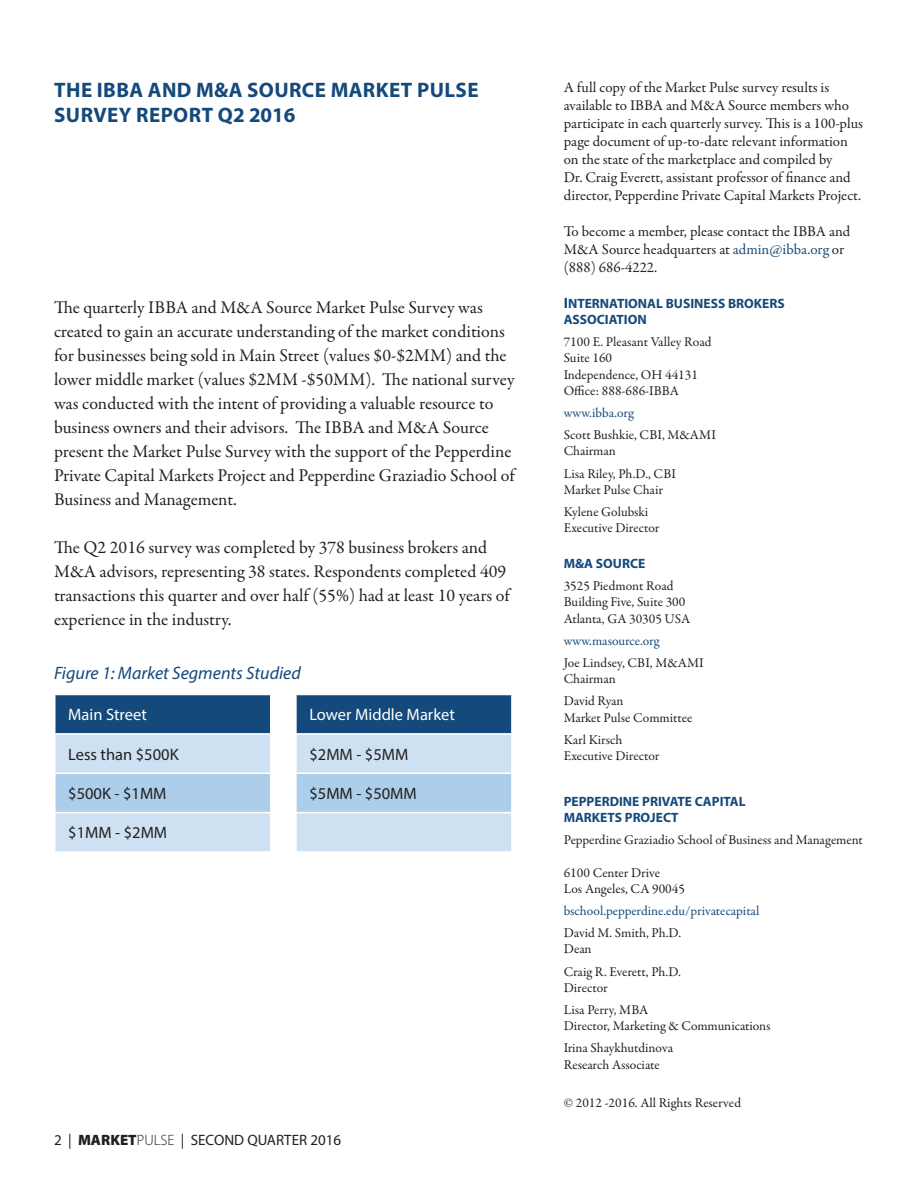
<style>
.page{position:relative;width:918px;height:1188px;background:#fff}
.page>*{position:absolute;margin:0;border:0;box-sizing:border-box;transform-origin:0 0}
.t1{font:700 21px/25.5px "Myriad Pro";letter-spacing:.02em;color:#14497b}
.body{font:18px/24px "Garamond Premr Pro";letter-spacing:-.005em;color:#231f20}
.figure_header{font:italic 18px "Myriad Pro";color:#14497b}
.t2{font:16.5px "Myriad Pro";color:#231f20}
.table_text{font:16.5px "Myriad Pro";color:#fff}
.t3{font:15px/18px "Garamond Premr Pro";letter-spacing:-.005em;color:#231f20}
.t4{font:15px "Myriad Pro";color:#231f20}
.t5{font:13.5px "Garamond Premr Pro";color:#231f20}
.t6{font:700 13.5px "Myriad Pro";color:#14497b}
.t7{font:13.5px "Garamond Premr Pro";color:#14497b}
.s1{font-weight:900}
.s2{font-weight:300}
.s3{color:#14497b}
.s4{font-size:15px}
</style>
<div class="page">
<div style="left:56px;top:735px;width:455px;height:116px;background:#cee1f3"></div>
<svg style="left:55px;top:694px;width:456px;height:39px;background:#255684"></svg>
<hr style="left:270px;top:695px;width:2px;height:38px;background:#fff">
<hr style="left:296px;top:694px;width:217px;height:1px;background:#fff">
<hr style="left:295px;top:695px;width:2px;height:38px;background:#fff">
<hr style="left:270px;top:735px;width:2px;height:37px;background:#fff">
<hr style="left:295px;top:735px;width:2px;height:37px;background:#fff">
<hr style="left:54px;top:772px;width:217px;height:2px;background:#fff">
<hr style="left:271px;top:772px;width:25px;height:2px;background:#fff">
<hr style="left:296px;top:772px;width:217px;height:2px;background:#fff">
<svg style="left:55px;top:774px;width:457px;height:39px;background:#b3d1ec"></svg>
<hr style="left:270px;top:813px;width:2px;height:38px;background:#fff">
<hr style="left:296px;top:812px;width:217px;height:1px;background:#fff">
<hr style="left:295px;top:813px;width:2px;height:38px;background:#fff">
<p class="t1" style="left:54px;top:76px;width:426px">THE IBBA AND M&amp;A SOURCE MARKET PULSE<br>SURVEY REPORT Q2 2016</p>
<p class="body" style="left:54px;top:296px;width:462px">The quarterly IBBA and M&amp;A Source Market Pulse Survey was created to gain an accurate understanding of the market conditions for businesses being sold in Main Street (values $0-$2MM) and the lower middle market (values $2MM -$50MM). The national survey was conducted with the intent of providing a valuable resource to business owners and their advisors. The IBBA and M&amp;A Source present the Market Pulse Survey with the support of the Pepperdine Private Capital Markets Project and Pepperdine Graziadio School of Business and Management.</p>
<p class="body" style="left:54px;top:535px;width:457px">The Q2 2016 survey was completed by 378 business brokers and M&amp;A advisors, representing 38 states. Respondents completed 409 transactions this quarter and over half (55%) had at least 10 years of experience in the industry.</p>
<p class="figure_header" style="left:54px;top:662px;width:248px">Figure 1: Market Segments Studied</p>
<p class="table_text" style="left:68px;top:705px;width:80px">Main Street</p>
<p class="table_text" style="left:309px;top:705px;width:147px">Lower Middle Market</p>
<p class="t2" style="left:68px;top:744px;width:112px">Less than $500K</p>
<p class="t2" style="left:309px;top:744px;width:100px">$2MM - $5MM</p>
<p class="t2" style="left:68px;top:783px;width:100px">$500K - $1MM</p>
<p class="t2" style="left:309px;top:783px;width:109px">$5MM - $50MM</p>
<p class="t2" style="left:68px;top:823px;width:100px">$1MM - $2MM</p>
<p class="t4" style="left:54px;top:1131px;width:289px">2 | <span class="s1">MARKET</span><span class="s2">PULSE</span> | SECOND QUARTER 2016</p>
<p class="t3" style="left:564px;top:79px;width:301px">A full copy of the Market Pulse survey results is available to IBBA and M&amp;A Source members who participate in each quarterly survey. This is a 100-plus page document of up-to-date relevant information on the state of the marketplace and compiled by<br>Dr. Craig Everett, assistant professor of finance and director, Pepperdine Private Capital Markets Project.</p>
<p class="t3" style="left:564px;top:223px;width:288px">To become a member, please contact the IBBA and<br>M&amp;A Source headquarters at <span class="s3">admin@ibba.org</span> or (888) 686-4222.</p>
<p class="t6" style="left:564px;top:295px;width:222px"><span class="s4">I</span>NTERNATIONAL BUSINESS BROKERS</p>
<p class="t6" style="left:564px;top:311px;width:84px">ASSOCIATION</p>
<p class="t5" style="left:564px;top:334px;width:149px">7100 E. Pleasant Valley Road</p>
<p class="t5" style="left:564px;top:350px;width:50px">Suite 160</p>
<p class="t5" style="left:564px;top:366px;width:136px">Independence, OH 44131</p>
<p class="t5" style="left:564px;top:382px;width:117px">Office: 888-686-IBBA</p>
<p class="t7" style="left:564px;top:405px;width:72px">www.ibba.org</p>
<p class="t5" style="left:564px;top:427px;width:154px">Scott Bushkie, CBI, M&amp;AMI</p>
<p class="t5" style="left:564px;top:443px;width:54px">Chairman</p>
<p class="t5" style="left:564px;top:465px;width:114px">Lisa Riley, Ph.D., CBI</p>
<p class="t5" style="left:564px;top:481px;width:101px">Market Pulse Chair</p>
<p class="t5" style="left:564px;top:504px;width:86px">Kylene Golubski</p>
<p class="t5" style="left:564px;top:520px;width:97px">Executive Director</p>
<p class="t6" style="left:564px;top:555px;width:83px">M&amp;A SOURCE</p>
<p class="t5" style="left:564px;top:578px;width:111px">3525 Piedmont Road</p>
<p class="t5" style="left:564px;top:594px;width:123px">Building Five, Suite 300</p>
<p class="t5" style="left:564px;top:610px;width:128px">Atlanta, GA 30305 USA</p>
<p class="t7" style="left:564px;top:632px;width:97px">www.masource.org</p>
<p class="t5" style="left:564px;top:655px;width:142px">Joe Lindsey, CBI, M&amp;AMI</p>
<p class="t5" style="left:564px;top:671px;width:54px">Chairman</p>
<p class="t5" style="left:564px;top:693px;width:61px">David Ryan</p>
<p class="t5" style="left:564px;top:709px;width:130px">Market Pulse Committee</p>
<p class="t5" style="left:564px;top:731px;width:60px">Karl Kirsch</p>
<p class="t5" style="left:564px;top:748px;width:97px">Executive Director</p>
<p class="t6" style="left:564px;top:792px;width:183px">PEPPERDINE PRIVATE CAPITAL</p>
<p class="t6" style="left:564px;top:809px;width:116px">MARKETS PROJECT</p>
<p class="t5" style="left:564px;top:832px;width:301px">Pepperdine Graziadio School of Business and Management</p>
<p class="t5" style="left:564px;top:864px;width:98px">6100 Center Drive</p>
<p class="t5" style="left:564px;top:880px;width:123px">Los Angeles, CA 90045</p>
<p class="t7" style="left:564px;top:903px;width:197px">bschool.pepperdine.edu/privatecapital</p>
<p class="t5" style="left:564px;top:925px;width:119px">David M. Smith, Ph.D.</p>
<p class="t5" style="left:564px;top:941px;width:29px">Dean</p>
<p class="t5" style="left:564px;top:963px;width:119px">Craig R. Everett, Ph.D.</p>
<p class="t5" style="left:564px;top:979px;width:46px">Director</p>
<p class="t5" style="left:564px;top:1002px;width:86px">Lisa Perry, MBA</p>
<p class="t5" style="left:564px;top:1018px;width:208px">Director, Marketing &amp; Communications</p>
<p class="t5" style="left:564px;top:1040px;width:111px">Irina Shaykhutdinova</p>
<p class="t5" style="left:564px;top:1056px;width:98px">Research Associate</p>
<p class="t5" style="left:564px;top:1095px;width:179px">© 2012 -2016. All Rights Reserved</p>
</div>
